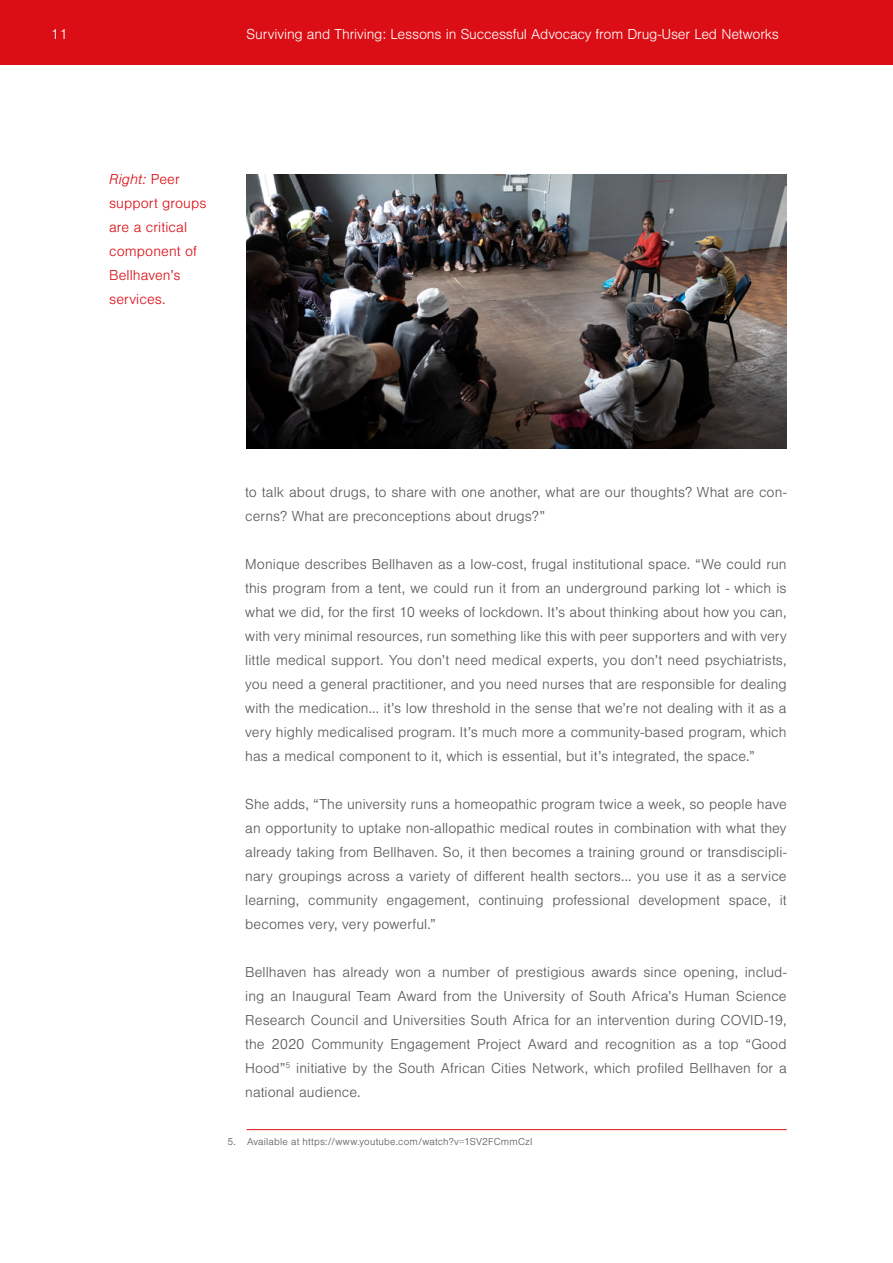
<style>
.page{position:relative;width:893px;height:1263px;background:#fff}
.page>*{position:absolute;margin:0;border:0;box-sizing:border-box;transform-origin:0 0}
.t1{font:300 15px/24px "Nimbus San";letter-spacing:.005em;color:#575756;text-align:justify}
.t2{font:300 15px "Nimbus San";letter-spacing:-.01em;color:#fff}
.t3{font:300 15px/24px "Nimbus San";letter-spacing:.005em;color:#db0e15}
.t4{font:300 10.5px "Nimbus San";letter-spacing:.02em;color:#575756}
.s1{font-style:italic}
</style>
<div class="page">
<div style="left:0;top:0;width:893px;height:65px;background:#db0e15"></div>
<img style="left:247px;top:174px;width:540px;height:275px">
<hr style="left:247px;top:1129px;width:540px;height:1px;background:#db0e15">
<p class="t2" style="left:51px;top:26px;width:18px">11</p>
<p class="t2" style="left:247px;top:26px;width:534px">Surviving and Thriving: Lessons in Successful Advocacy from Drug-User Led Networks</p>
<p class="t3" style="left:109px;top:168px;width:99px"><span class="s1">Right:</span> Peer support groups are a critical component of<br>Bellhaven’s services.</p>
<p class="t1" style="left:245px;top:480px;width:543px">to talk about drugs, to share with one another, what are our thoughts? What are con&shy;cerns? What are preconceptions about drugs?”</p>
<p class="t1" style="left:245px;top:552px;width:543px">Monique describes Bellhaven as a low-cost, frugal institutional space. “We could run this program from a tent, we could run it from an underground parking lot - which is what we did, for the first 10 weeks of lockdown. It’s about thinking about how you can, with very minimal resources, run something like this with peer supporters and with very little medical support. You don’t need medical experts, you don’t need psychiatrists, you need a general practitioner, and you need nurses that are responsible for dealing with the medication… it’s low threshold in the sense that we’re not dealing with it as a very highly medicalised program. It’s much more a community-based program, which has a medical component to it, which is essential, but it’s integrated, the space.”</p>
<p class="t1" style="left:245px;top:792px;width:543px">She adds, “The university runs a homeopathic program twice a week, so people have an opportunity to uptake non-allopathic medical routes in combination with what they already taking from Bellhaven. So, it then becomes a training ground or transdiscipli&shy;nary groupings across a variety of different health sectors… you use it as a service learning, community engagement, continuing professional development space, it becomes very, very powerful.”</p>
<p class="t1" style="left:245px;top:960px;width:543px">Bellhaven has already won a number of prestigious awards since opening, includ&shy;ing an Inaugural Team Award from the University of South Africa’s Human Science Research Council and Universities South Africa for an intervention during COVID-19, the 2020 Community Engagement Project Award and recognition as a top “Good Hood”<sup>5</sup> initiative by the South African Cities Network, which profiled Bellhaven for a national audience.</p>
<p class="t4" style="left:227px;top:1136px;width:306px">5. Available at https://www.youtube.com/watch?v=1SV2FCmmCzI</p>
</div>
